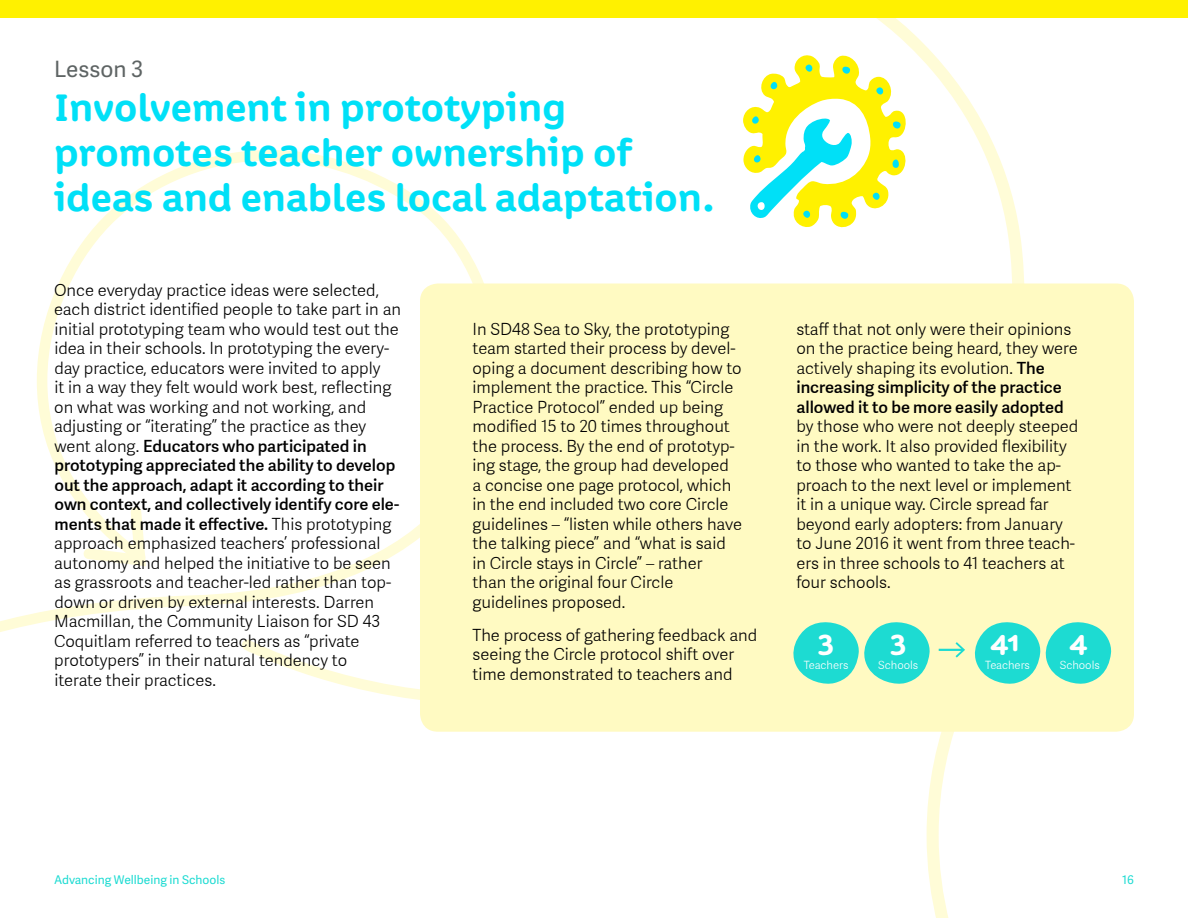
<style>
.page{position:relative;width:1188px;height:918px;background:#fff}
.page>*{position:absolute;margin:0;border:0;box-sizing:border-box;transform-origin:0 0}
.t1{font:700 39px/45px "Colette";letter-spacing:-.005em;color:#00e0f7}
.t2{font:700 28.95px "Colette";color:#fff}
.t3{font:22.5px "Adelle Sans";color:#5e6464}
.Body_Copy{font:300 16.5px/19.5px "Adelle Sans";color:#000}
.t4{font:12px "Adelle Sans";color:#1ddbd2}
.t5{font:300 11.25px "Adelle Sans";color:#fff}
.s1{font-weight:600}
</style>
<div class="page">
<svg style="left:0;top:150px;width:501px;height:582px"></svg>
<svg style="left:241px;top:639px;width:179px;height:65px"></svg>
<svg style="left:83px;top:507px;width:63px;height:59px"></svg>
<svg style="left:861px;top:18px;width:164px;height:266px"></svg>
<div style="left:420px;top:284px;width:714px;height:448px;background:#fffac2;border-radius:18px"></div>
<svg style="left:743px;top:52px;width:167px;height:180px"></svg>
<div style="left:0;top:0;width:1188px;height:18px;background:#fff100"></div>
<svg style="left:594px;top:622px;width:518px;height:296px"></svg>
<p class="t3" style="left:54px;top:53px;width:91px">Lesson 3</p>
<p class="t1" style="left:54px;top:84px;width:663px">Involvement in prototyping promotes teacher ownership of ideas and enables local adaptation.</p>
<p class="Body_Copy" style="left:54px;top:280px;width:349px">Once everyday practice ideas were selected, each district identified people to take part in an initial prototyping team who would test out the idea in their schools. In prototyping the every&shy;day practice, educators were invited to apply<br>it in a way they felt would work best, reflecting on what was working and not working, and adjusting or “iterating” the practice as they went along. <span class="s1">Educators who participated in prototyping appreciated the ability to develop out the approach, adapt it according to their own context, and collectively identify core ele&shy;ments that made it effective.</span> This prototyping approach emphasized teachers’ professional autonomy and helped the initiative to be seen as grassroots and teacher-led rather than top&shy;down or driven by external interests. Darren Macmillan, the Community Liaison for SD 43<br>Coquitlam referred to teachers as “private prototypers” in their natural tendency to<br>iterate their practices.</p>
<p class="Body_Copy" style="left:472px;top:319px;width:271px">In SD48 Sea to Sky, the prototyping team started their process by devel&shy;oping a document describing how to implement the practice. This “Circle Practice Protocol” ended up being modified 15 to 20 times throughout the process. By the end of prototyp&shy;ing stage, the group had developed a concise one page protocol, which in the end included two core Circle guidelines – “listen while others have the talking piece” and “what is said in Circle stays in Circle” – rather<br>than the original four Circle guidelines proposed.</p>
<p class="Body_Copy" style="left:472px;top:625px;width:286px">The process of gathering feedback and seeing the Circle protocol shift over time demonstrated to teachers and</p>
<p class="Body_Copy" style="left:796px;top:319px;width:283px">staff that not only were their opinions on the practice being heard, they were actively shaping its evolution. <span class="s1">The increasing simplicity of the practice allowed it to be more easily adopted </span>by those who were not deeply steeped in the work. It also provided flexibility to those who wanted to take the ap&shy;proach to the next level or implement it in a unique way. Circle spread far beyond early adopters: from January to June 2016 it went from three teach&shy;ers in three schools to 41 teachers at four schools.</p>
<p class="t2" style="left:818px;top:622px;width:17px">3</p>
<p class="t2" style="left:890px;top:622px;width:17px">3</p>
<p class="t2" style="left:991px;top:622px;width:31px">41</p>
<p class="t2" style="left:1069px;top:622px;width:19px">4</p>
<p class="t5" style="left:804px;top:659px;width:46px">Teachers</p>
<p class="t5" style="left:878px;top:659px;width:42px">Schools</p>
<p class="t5" style="left:985px;top:659px;width:46px">Teachers</p>
<p class="t5" style="left:1060px;top:659px;width:42px">Schools</p>
<p class="t4" style="left:54px;top:871px;width:173px">Advancing Wellbeing in Schools</p>
<p class="t4" style="left:1122px;top:871px;width:13px">16</p>
</div>
